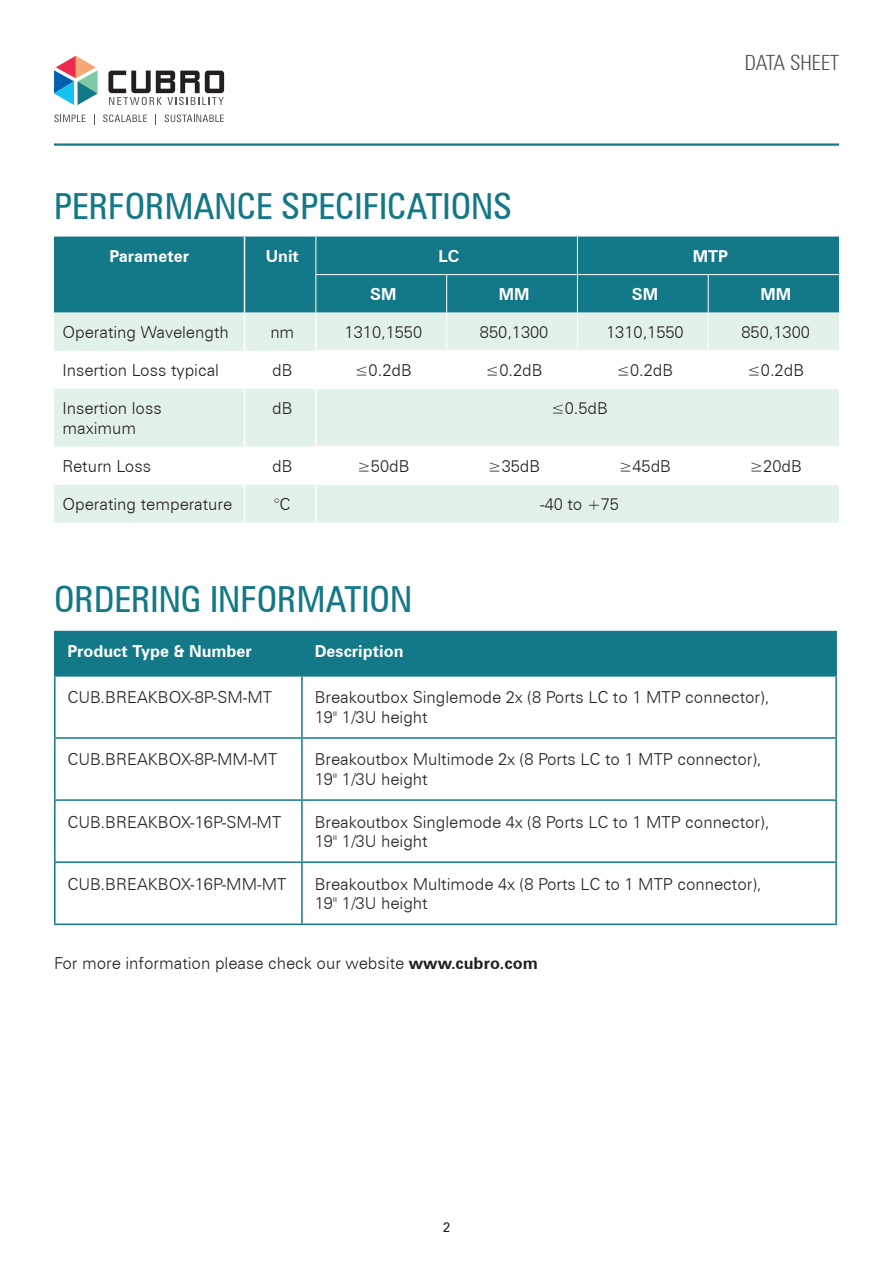
<style>
.page{position:relative;width:893px;height:1263px;background:#fff}
.page>*{position:absolute;margin:0;border:0;box-sizing:border-box;transform-origin:0 0}
.Heading_style{font:condensed 36px "Zurich BT";color:#137887}
.t1{font:300 condensed 21px "Zurich BT";color:#4b4c4d}
.Body_text_style{font:300 16.5px/19.8px "Zurich BT";color:#231f20}
.Body_text_style-2{font:700 16.5px "Zurich BT";color:#fff}
.t2{font:13.5px "Zurich BT";color:#231f20}
.s1{font-weight:700}
</style>
<div class="page">
<svg style="left:108px;top:71px;width:116px;height:34px"></svg>
<svg style="left:54px;top:56px;width:44px;height:49px"></svg>
<svg style="left:54px;top:114px;width:31px;height:8px"></svg>
<svg style="left:103px;top:114px;width:44px;height:8px"></svg>
<svg style="left:165px;top:114px;width:59px;height:8px"></svg>
<hr style="left:54px;top:143px;width:785px;height:3px;background:#137887">
<div style="left:54px;top:237px;width:785px;height:76px;background:#137887"></div>
<svg style="left:54px;top:313px;width:785px;height:210px;fill:#e3f2e9"></svg>
<hr style="left:244px;top:237px;width:1px;height:38px;background:#fff">
<hr style="left:244px;top:275px;width:1px;height:38px;background:#fff">
<hr style="left:316px;top:237px;width:1px;height:37px;background:#fff">
<hr style="left:577px;top:237px;width:1px;height:37px;background:#fff">
<hr style="left:316px;top:274px;width:131px;height:1px;background:#fff">
<hr style="left:316px;top:275px;width:1px;height:38px;background:#fff">
<hr style="left:447px;top:274px;width:130px;height:1px;background:#fff">
<hr style="left:446px;top:275px;width:1px;height:38px;background:#fff">
<hr style="left:577px;top:274px;width:131px;height:1px;background:#fff">
<hr style="left:577px;top:275px;width:1px;height:38px;background:#fff">
<hr style="left:708px;top:274px;width:131px;height:1px;background:#fff">
<hr style="left:708px;top:275px;width:1px;height:38px;background:#fff">
<hr style="left:446px;top:313px;width:1px;height:37px;background:#fff">
<hr style="left:577px;top:313px;width:1px;height:37px;background:#fff">
<hr style="left:708px;top:313px;width:1px;height:37px;background:#fff">
<hr style="left:317px;top:350px;width:130px;height:1px;background:#fff">
<hr style="left:447px;top:350px;width:130px;height:1px;background:#fff">
<hr style="left:446px;top:351px;width:1px;height:37px;background:#fff">
<hr style="left:577px;top:350px;width:131px;height:1px;background:#fff">
<hr style="left:577px;top:351px;width:1px;height:37px;background:#fff">
<hr style="left:708px;top:350px;width:131px;height:1px;background:#fff">
<hr style="left:708px;top:351px;width:1px;height:37px;background:#fff">
<hr style="left:317px;top:388px;width:130px;height:1px;background:#fff">
<hr style="left:447px;top:388px;width:130px;height:1px;background:#fff">
<hr style="left:577px;top:388px;width:131px;height:1px;background:#fff">
<hr style="left:708px;top:388px;width:131px;height:1px;background:#fff">
<hr style="left:317px;top:446px;width:130px;height:1px;background:#fff">
<hr style="left:447px;top:446px;width:130px;height:1px;background:#fff">
<hr style="left:446px;top:447px;width:1px;height:37px;background:#fff">
<hr style="left:577px;top:446px;width:131px;height:1px;background:#fff">
<hr style="left:577px;top:447px;width:1px;height:37px;background:#fff">
<hr style="left:708px;top:446px;width:131px;height:1px;background:#fff">
<hr style="left:708px;top:447px;width:1px;height:37px;background:#fff">
<hr style="left:317px;top:484px;width:130px;height:1px;background:#fff">
<hr style="left:447px;top:484px;width:130px;height:1px;background:#fff">
<hr style="left:577px;top:484px;width:131px;height:1px;background:#fff">
<hr style="left:708px;top:484px;width:131px;height:1px;background:#fff">
<hr style="left:244px;top:313px;width:1px;height:38px;background:#fff">
<hr style="left:315px;top:313px;width:2px;height:38px;background:#fff">
<hr style="left:244px;top:351px;width:1px;height:38px;background:#fff">
<hr style="left:315px;top:351px;width:2px;height:38px;background:#fff">
<hr style="left:244px;top:389px;width:1px;height:58px;background:#fff">
<hr style="left:315px;top:389px;width:2px;height:58px;background:#fff">
<hr style="left:244px;top:447px;width:1px;height:38px;background:#fff">
<hr style="left:315px;top:447px;width:2px;height:38px;background:#fff">
<hr style="left:244px;top:485px;width:1px;height:38px;background:#fff">
<hr style="left:315px;top:485px;width:2px;height:38px;background:#fff">
<div style="left:56px;top:632px;width:779px;height:43px;background:#137887"></div>
<hr style="left:54px;top:677px;width:2px;height:60px;background:#137887">
<hr style="left:301px;top:677px;width:2px;height:60px;background:#137887">
<hr style="left:835px;top:677px;width:2px;height:60px;background:#137887">
<hr style="left:54px;top:737px;width:248px;height:2px;background:#137887">
<hr style="left:54px;top:739px;width:2px;height:60px;background:#137887">
<hr style="left:302px;top:737px;width:535px;height:2px;background:#137887">
<hr style="left:301px;top:739px;width:2px;height:60px;background:#137887">
<hr style="left:835px;top:739px;width:2px;height:60px;background:#137887">
<hr style="left:54px;top:799px;width:248px;height:2px;background:#137887">
<hr style="left:54px;top:801px;width:2px;height:60px;background:#137887">
<hr style="left:302px;top:799px;width:535px;height:2px;background:#137887">
<hr style="left:301px;top:801px;width:2px;height:60px;background:#137887">
<hr style="left:835px;top:801px;width:2px;height:60px;background:#137887">
<hr style="left:54px;top:861px;width:248px;height:2px;background:#137887">
<hr style="left:54px;top:863px;width:2px;height:60px;background:#137887">
<hr style="left:302px;top:861px;width:535px;height:2px;background:#137887">
<hr style="left:301px;top:863px;width:2px;height:60px;background:#137887">
<hr style="left:835px;top:863px;width:2px;height:60px;background:#137887">
<hr style="left:54px;top:923px;width:248px;height:2px;background:#137887">
<hr style="left:302px;top:923px;width:535px;height:2px;background:#137887">
<hr style="left:54px;top:631px;width:248px;height:1px;background:#137887">
<hr style="left:54px;top:632px;width:2px;height:43px;background:#137887">
<hr style="left:302px;top:631px;width:535px;height:1px;background:#137887">
<hr style="left:301px;top:632px;width:2px;height:43px;background:#137887">
<hr style="left:835px;top:632px;width:2px;height:43px;background:#137887">
<hr style="left:54px;top:675px;width:248px;height:2px;background:#137887">
<hr style="left:302px;top:675px;width:535px;height:2px;background:#137887">
<p class="t1" style="left:745px;top:50px;width:96px">DATA SHEET</p>
<p class="Heading_style" style="left:54px;top:184px;width:460px">PERFORMANCE SPECIFICATIONS</p>
<p class="Body_text_style-2" style="left:109px;top:246px;width:81px">Parameter</p>
<p class="Body_text_style-2" style="left:266px;top:246px;width:35px">Unit</p>
<p class="Body_text_style-2" style="left:438px;top:246px;width:22px">LC</p>
<p class="Body_text_style-2" style="left:693px;top:246px;width:37px">MTP</p>
<p class="Body_text_style-2" style="left:370px;top:284px;width:28px">SM</p>
<p class="Body_text_style-2" style="left:499px;top:284px;width:32px">MM</p>
<p class="Body_text_style-2" style="left:632px;top:284px;width:28px">SM</p>
<p class="Body_text_style-2" style="left:760px;top:284px;width:32px">MM</p>
<p class="Body_text_style" style="left:63px;top:322px;width:168px">Operating Wavelength</p>
<p class="Body_text_style" style="left:270px;top:322px;width:25px">nm</p>
<p class="Body_text_style" style="left:345px;top:322px;width:79px">1310,1550</p>
<p class="Body_text_style" style="left:480px;top:322px;width:70px">850,1300</p>
<p class="Body_text_style" style="left:606px;top:322px;width:79px">1310,1550</p>
<p class="Body_text_style" style="left:741px;top:322px;width:70px">850,1300</p>
<p class="Body_text_style" style="left:63px;top:360px;width:158px">Insertion Loss typical</p>
<p class="Body_text_style" style="left:272px;top:360px;width:22px">dB</p>
<p class="Body_text_style" style="left:355px;top:360px;width:59px">≤0.2dB</p>
<p class="Body_text_style" style="left:486px;top:360px;width:59px">≤0.2dB</p>
<p class="Body_text_style" style="left:616px;top:360px;width:59px">≤0.2dB</p>
<p class="Body_text_style" style="left:747px;top:360px;width:59px">≤0.2dB</p>
<p class="Body_text_style" style="left:63px;top:398px;width:101px">Insertion loss maximum</p>
<p class="Body_text_style" style="left:272px;top:398px;width:22px">dB</p>
<p class="Body_text_style" style="left:551px;top:398px;width:59px">≤0.5dB</p>
<p class="Body_text_style" style="left:63px;top:456px;width:90px">Return Loss</p>
<p class="Body_text_style" style="left:272px;top:456px;width:22px">dB</p>
<p class="Body_text_style" style="left:357px;top:456px;width:54px">≥50dB</p>
<p class="Body_text_style" style="left:488px;top:456px;width:54px">≥35dB</p>
<p class="Body_text_style" style="left:619px;top:456px;width:54px">≥45dB</p>
<p class="Body_text_style" style="left:749px;top:456px;width:54px">≥20dB</p>
<p class="Body_text_style" style="left:63px;top:494px;width:171px">Operating temperature</p>
<p class="Body_text_style" style="left:274px;top:494px;width:18px">°C</p>
<p class="Body_text_style" style="left:540px;top:494px;width:80px">-40 to +75</p>
<p class="Heading_style" style="left:54px;top:577px;width:360px">ORDERING INFORMATION</p>
<p class="Body_text_style-2" style="left:68px;top:641px;width:186px">Product Type &amp; Number</p>
<p class="Body_text_style-2" style="left:315px;top:641px;width:90px">Description</p>
<p class="Body_text_style" style="left:68px;top:687px;width:206px">CUB.BREAKBOX-8P-SM-MT</p>
<p class="Body_text_style" style="left:315px;top:687px;width:456px">Breakoutbox Singlemode 2x (8 Ports LC to 1 MTP connector),<br>19" 1/3U height</p>
<p class="Body_text_style" style="left:68px;top:749px;width:211px">CUB.BREAKBOX-8P-MM-MT</p>
<p class="Body_text_style" style="left:315px;top:749px;width:448px">Breakoutbox Multimode 2x (8 Ports LC to 1 MTP connector),<br>19" 1/3U height</p>
<p class="Body_text_style" style="left:68px;top:812px;width:215px">CUB.BREAKBOX-16P-SM-MT</p>
<p class="Body_text_style" style="left:315px;top:812px;width:456px">Breakoutbox Singlemode 4x (8 Ports LC to 1 MTP connector),<br>19" 1/3U height</p>
<p class="Body_text_style" style="left:68px;top:874px;width:220px">CUB.BREAKBOX-16P-MM-MT</p>
<p class="Body_text_style" style="left:315px;top:874px;width:448px">Breakoutbox Multimode 4x (8 Ports LC to 1 MTP connector),<br>19" 1/3U height</p>
<p class="Body_text_style" style="left:54px;top:953px;width:485px">For more information please check our website <span class="s1">www.cubro.com</span></p>
<p class="t2" style="left:443px;top:1219px;width:9px">2</p>
</div>
